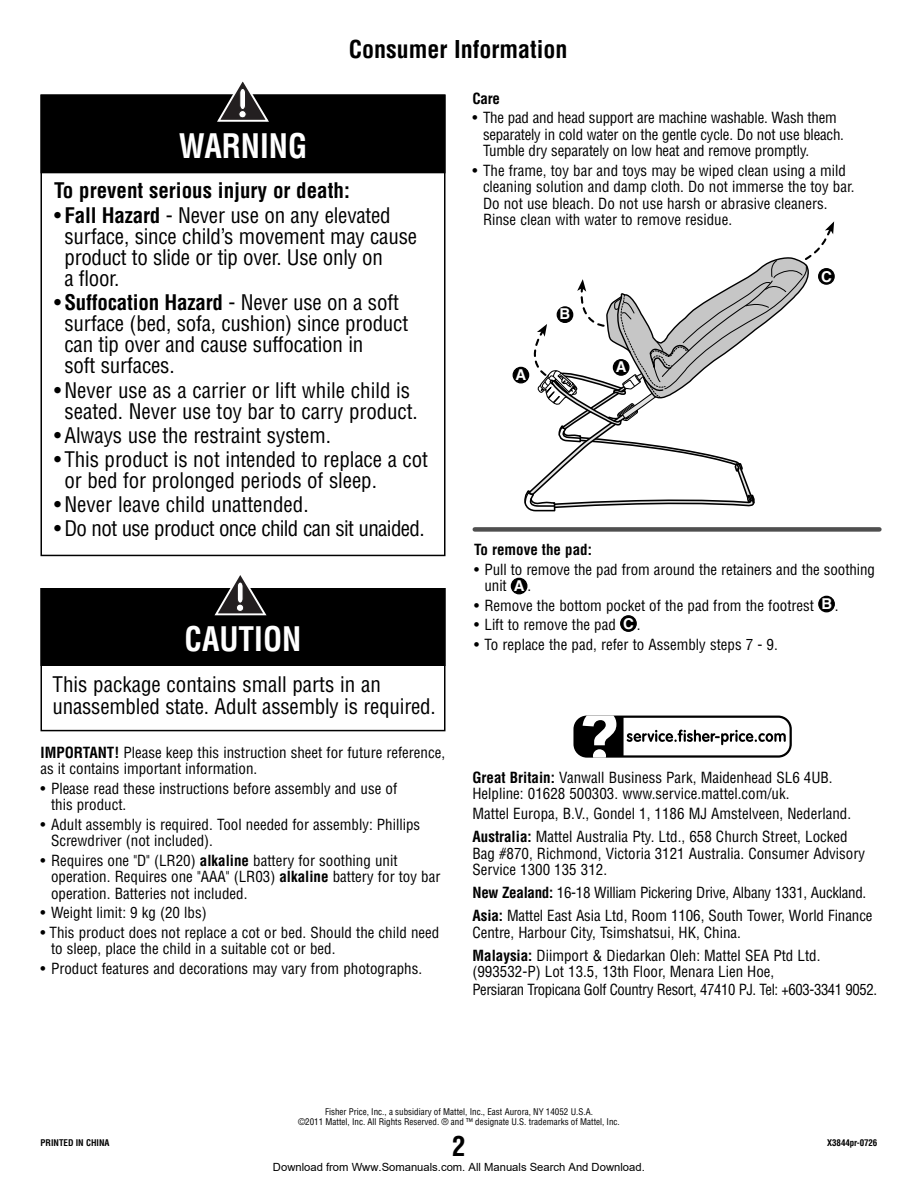
<style>
.page{position:relative;width:918px;height:1188px;background:#fff}
.page>*{position:absolute;margin:0;border:0;box-sizing:border-box;transform-origin:0 0}
.t1{font:700 condensed 33px "Helvetica LT Std";color:#fff;scale:.95 1}
.t2{font:700 condensed 27px "Helvetica LT Std";color:#000}
.t3{font:700 condensed 24px "Helvetica LT Std";color:#000}
.t4{font:condensed 21px/21px "Helvetica LT Std";letter-spacing:-.01em;color:#000}
.t5{font:condensed 21px "Helvetica LT Std";letter-spacing:-.03em;color:#000}
.t6{font:700 condensed 21px "Helvetica LT Std";color:#000}
.t7{font:condensed 15px/16.5px "Helvetica LT Std";color:#000}
.t8{font:condensed 15px/23px "Helvetica LT Std";letter-spacing:-.02em;color:#000}
.t9{font:condensed 15px/17.5px "Helvetica LT Std";letter-spacing:-.025em;color:#000}
.t10{font:700 condensed 15px "Helvetica LT Std";color:#000}
.t11{font:700 15px "Helvetica LT Std";color:#fff}
.t12{font:11.25px "Arial";color:#000}
.t13{font:condensed 9px/10.5px "Helvetica LT Std";color:#000;text-align:center}
.t14{font:700 condensed 9px "Helvetica LT Std";color:#000}
.s1{font-weight:700}
.s2{font-weight:700;font-stretch:normal;color:#fff}
</style>
<div class="page">
<div style="left:41px;top:95px;width:404px;height:78px;background:#000"></div>
<div style="left:40px;top:94px;width:406px;height:79px;border:2px solid #000"></div>
<svg style="left:217px;top:81px;width:52px;height:41px"></svg>
<div style="left:239px;top:110px;width:7px;height:8px;background:#fff;border:1px solid #231f20;border-radius:50%"></div>
<div style="left:40px;top:588px;width:406px;height:143px;border:2px solid #000"></div>
<div style="left:41px;top:589px;width:404px;height:76px;background:#000"></div>
<div style="left:40px;top:588px;width:406px;height:78px;border:2px solid #000"></div>
<svg style="left:214px;top:575px;width:53px;height:40px"></svg>
<div style="left:236px;top:604px;width:8px;height:8px;background:#fff;border:1px solid #231f20;border-radius:50%"></div>
<svg style="left:573px;top:716px;width:219px;height:42px"></svg>
<svg style="left:524px;top:221px;width:310px;height:291px"></svg>
<div style="left:557px;top:307px;width:16px;height:15px;background:#000;border-radius:50%"></div>
<div style="left:557px;top:306px;width:16px;height:17px;border:1px solid #000;border-radius:50%"></div>
<div style="left:819px;top:269px;width:15px;height:15px;background:#000;border-radius:50%"></div>
<div style="left:818px;top:268px;width:17px;height:17px;border:1px solid #000;border-radius:50%"></div>
<div style="left:511px;top:578px;width:16px;height:16px;background:#000;border-radius:50%"></div>
<div style="left:511px;top:578px;width:16px;height:16px;border:1px solid #000;border-radius:50%"></div>
<div style="left:819px;top:596px;width:15px;height:16px;background:#000;border-radius:50%"></div>
<div style="left:818px;top:596px;width:17px;height:16px;border:1px solid #000;border-radius:50%"></div>
<div style="left:621px;top:616px;width:15px;height:15px;background:#000;border-radius:50%"></div>
<div style="left:620px;top:615px;width:17px;height:17px;border:1px solid #000;border-radius:50%"></div>
<div style="left:475px;top:527px;width:404px;height:5px;background:#4f4f4f"></div>
<div style="left:613px;top:360px;width:16px;height:15px;background:#000;border-radius:50%"></div>
<div style="left:613px;top:359px;width:17px;height:17px;border:1px solid #000;border-radius:50%"></div>
<div style="left:513px;top:367px;width:16px;height:16px;background:#000;border-radius:50%"></div>
<div style="left:513px;top:367px;width:16px;height:16px;border:1px solid #000;border-radius:50%"></div>
<h3 class="t3" style="left:349px;top:41px;width:220px">Consumer Information</h3>
<h1 class="t1" style="left:179px;top:134px;width:137px">WARNING</h1>
<h3 class="t6" style="left:54px;top:183px;width:297px">To prevent serious injury or death:</h3>
<h3 class="t4" style="left:64px;top:207px;width:354px;text-indent:-10px">• <span class="s1">Fall Hazard</span> - Never use on any elevated surface, since child’s movement may cause product to slide or tip over. Use only on<br>a floor.</h3>
<h3 class="t4" style="left:64px;top:294px;width:345px;text-indent:-10px">• <span class="s1">Suffocation Hazard</span> - Never use on a soft surface (bed, sofa, cushion) since product can tip over and cause suffocation in<br>soft surfaces.</h3>
<h3 class="t4" style="left:54px;top:381px;width:365px;text-align:center">• Never use as a carrier or lift while child is seated. Never use toy bar to carry product.</h3>
<h3 class="t4" style="left:54px;top:426px;width:278px">• Always use the restraint system.</h3>
<h3 class="t4" style="left:64px;top:450px;width:365px;text-indent:-10px">• This product is not intended to replace a cot or bed for prolonged periods of sleep.</h3>
<h3 class="t4" style="left:54px;top:495px;width:256px">• Never leave child unattended.</h3>
<h3 class="t5" style="left:54px;top:520px;width:372px">• Do not use product once child can sit unaided.</h3>
<h1 class="t1" style="left:185px;top:627px;width:124px">CAUTION</h1>
<h3 class="t4" style="left:52px;top:676px;width:385px;line-height:21.8px">This package contains small parts in an unassembled state. Adult assembly is required.</h3>
<p class="t7" style="left:40px;top:745px;width:406px"><span class="s1">IMPORTANT!</span> Please keep this instruction sheet for future reference, as it contains important information.</p>
<p class="t7" style="left:51px;top:781px;width:348px;text-indent:-10px">• Please read these instructions before assembly and use of this product.</p>
<p class="t7" style="left:51px;top:817px;width:371px;text-indent:-10px">• Adult assembly is required. Tool needed for assembly: Phillips<br>Screwdriver (not included).</p>
<p class="t7" style="left:51px;top:853px;width:391px;text-indent:-10px">• Requires one "D" (LR20) <span class="s1">alkaline</span> battery for soothing unit operation. Requires one "AAA" (LR03) <span class="s1">alkaline</span> battery for toy bar operation. Batteries not included.</p>
<p class="t7" style="left:41px;top:906px;width:168px">• Weight limit: 9 kg (20 lbs)</p>
<p class="t7" style="left:51px;top:925px;width:390px;text-indent:-10px">• This product does not replace a cot or bed. Should the child need to sleep, place the child in a suitable cot or bed.</p>
<p class="t7" style="left:41px;top:961px;width:383px">• Product features and decorations may vary from photographs.</p>
<p class="t10" style="left:472px;top:93px;width:29px">Care</p>
<p class="t7" style="left:483px;top:111px;width:363px;text-indent:-10px">• The pad and head support are machine washable. Wash them separately in cold water on the gentle cycle. Do not use bleach.<br>Tumble dry separately on low heat and remove promptly.</p>
<p class="t7" style="left:483px;top:163px;width:373px;text-indent:-10px">• The frame, toy bar and toys may be wiped clean using a mild cleaning solution and damp cloth. Do not immerse the toy bar.<br>Do not use bleach. Do not use harsh or abrasive cleaners.<br>Rinse clean with water to remove residue.</p>
<p class="t11" style="left:516px;top:369px;width:12px">A</p>
<p class="t11" style="left:560px;top:309px;width:12px">B</p>
<p class="t11" style="left:616px;top:362px;width:12px">A</p>
<p class="t11" style="left:821px;top:271px;width:12px">C</p>
<p class="t10" style="left:474px;top:545px;width:119px">To remove the pad:</p>
<p class="t7" style="left:484px;top:563px;width:392px;text-indent:-10px">• Pull to remove the pad from around the retainers and the soothing unit <span class="s2">A</span> .</p>
<p class="t7" style="left:474px;top:599px;width:366px">• Remove the bottom pocket of the pad from the footrest <span class="s2">B</span> .</p>
<p class="t7" style="left:474px;top:618px;width:168px">• Lift to remove the pad <span class="s2">C</span> .</p>
<p class="t7" style="left:474px;top:638px;width:305px">• To replace the pad, refer to Assembly steps 7 - 9.</p>
<p class="t7" style="left:472px;top:771px;width:362px"><span class="s1">Great Britain:</span> Vanwall Business Park, Maidenhead SL6 4UB.<br>Helpline: 01628 500303. www.service.mattel.com/uk.</p>
<p class="t7" style="left:472px;top:804px;width:380px;line-height:23px">Mattel Europa, B.V., Gondel 1, 1186 MJ Amstelveen, Nederland.<br><span class="s1">Australia:</span> Mattel Australia Pty. Ltd., 658 Church Street, Locked</p>
<p class="t7" style="left:472px;top:846px;width:394px">Bag #870, Richmond, Victoria 3121 Australia. Consumer Advisory<br>Service 1300 135 312.</p>
<p class="t8" style="left:472px;top:883px;width:402px"><span class="s1">New Zealand:</span> 16-18 William Pickering Drive, Albany 1331, Auckland.<br><span class="s1">Asia:</span> Mattel East Asia Ltd, Room 1106, South Tower, World Finance</p>
<p class="t7" style="left:472px;top:922px;width:349px;line-height:23px">Centre, Harbour City, Tsimshatsui, HK, China.<br><span class="s1">Malaysia:</span> Diimport &amp; Diedarkan Oleh: Mattel SEA Ptd Ltd.</p>
<p class="t9" style="left:472px;top:964px;width:406px">(993532-P) Lot 13.5, 13th Floor, Menara Lien Hoe,<br>Persiaran Tropicana Golf Country Resort, 47410 PJ. Tel: +603-3341 9052.</p>
<p class="t13" style="left:298px;top:1107px;width:323px">Fisher Price, Inc., a subsidiary of Mattel, Inc., East Aurora, NY 14052 U.S.A.<br>©2011 Mattel, Inc. All Rights Reserved. ® and ™ designate U.S. trademarks of Mattel, Inc.</p>
<h2 class="t2" style="left:452px;top:1137px;width:15px">2</h2>
<p class="t14" style="left:40px;top:1140px;width:71px">PRINTED IN CHINA</p>
<p class="t14" style="left:827px;top:1140px;width:52px">X3844pr-0726</p>
<p class="t12" style="left:273px;top:1160px;width:373px">Download from Www.Somanuals.com. All Manuals Search And Download.</p>
</div>
